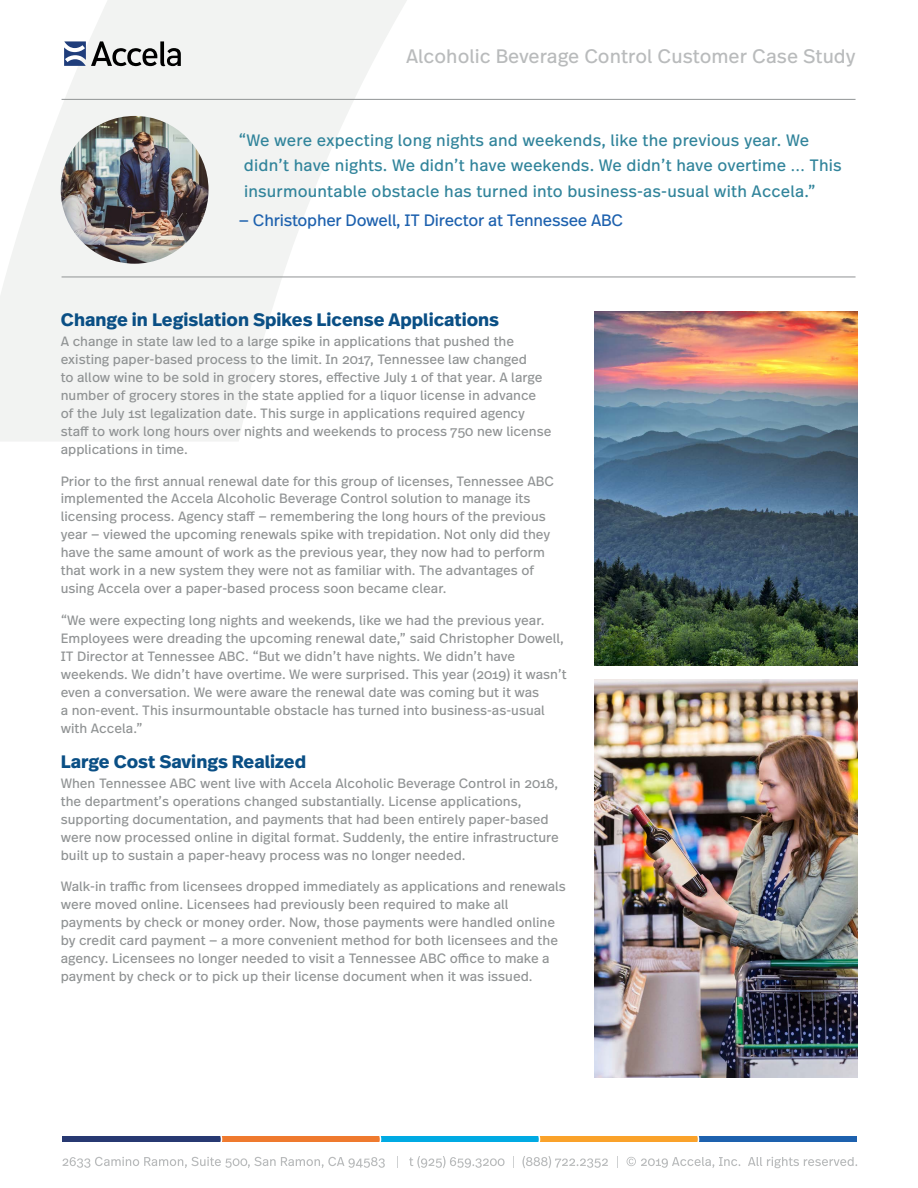
<style>
.page{position:relative;width:918px;height:1188px;background:#fff}
.page>*{position:absolute;margin:0;border:0;box-sizing:border-box;transform-origin:0 0}
.t1{font:19.5px "Real Text OT";color:#b9bbbc}
.t2{font:700 18px "Real Text OT";color:#0a4f85}
.t3{font:16.5px/25.5px "Real Text OT";letter-spacing:.01em;color:#31849b}
.t4{font:16.5px "Real Text OT";letter-spacing:-.015em;color:#1d61ae}
.t5{font:13.5px/18px "Real Text OT";color:#909394}
</style>
<div class="page">
<svg style="left:0;top:0;width:412px;height:441px;fill:#f2f3f2"></svg>
<svg style="left:63px;top:1157px;width:322px;height:11px"></svg>
<svg style="left:397px;top:1156px;width:1px;height:12px"></svg>
<svg style="left:409px;top:1156px;width:96px;height:12px"></svg>
<svg style="left:513px;top:1156px;width:1px;height:12px"></svg>
<svg style="left:617px;top:1156px;width:1px;height:12px"></svg>
<svg style="left:627px;top:1157px;width:113px;height:11px"></svg>
<svg style="left:748px;top:1157px;width:109px;height:11px"></svg>
<div style="left:62px;top:1137px;width:160px;height:5px;background:#273972"></div>
<div style="left:222px;top:1137px;width:159px;height:5px;background:#ef7a2e"></div>
<div style="left:381px;top:1137px;width:159px;height:5px;background:#00aae3"></div>
<div style="left:540px;top:1137px;width:159px;height:5px;background:#faa22a"></div>
<div style="left:699px;top:1137px;width:158px;height:5px;background:#1d61ae"></div>
<svg style="left:211px;top:1136px;width:11px;height:6px"></svg>
<svg style="left:370px;top:1136px;width:11px;height:6px"></svg>
<svg style="left:522px;top:1136px;width:86px;height:32px"></svg>
<svg style="left:688px;top:1136px;width:11px;height:6px"></svg>
<hr style="left:62px;top:99px;width:794px;height:1px;background:#909394">
<svg style="left:64px;top:41px;width:117px;height:25px"></svg>
<img style="left:61px;top:116px;width:148px;height:148px;border-radius:74px">
<hr style="left:62px;top:277px;width:794px;height:1px;background:#909394">
<img style="left:594px;top:311px;width:263px;height:354px">
<img style="left:594px;top:679px;width:263px;height:399px">
<h1 class="t1" style="left:406px;top:44px;width:451px">Alcoholic Beverage Control Customer Case Study</h1>
<p class="t3" style="left:244px;top:127px;width:599px;text-indent:-6px">“We were expecting long nights and weekends, like the previous year. We didn’t have nights. We didn’t have weekends. We didn’t have overtime … This insurmountable obstacle has turned into business-as-usual with Accela.”</p>
<p class="t4" style="left:239px;top:210px;width:386px">— Christopher Dowell, IT Director at Tennessee ABC</p>
<h2 class="t2" style="left:61px;top:307px;width:440px">Change in Legislation Spikes License Applications</h2>
<p class="t5" style="left:61px;top:333px;width:492px">A change in state law led to a large spike in applications that pushed the existing paper-based process to the limit. In 2017, Tennessee law changed<br>to allow wine to be sold in grocery stores, effective July 1 of that year. A large number of grocery stores in the state applied for a liquor license in advance of the July 1st legalization date. This surge in applications required agency staff to work long hours over nights and weekends to process 750 new license applications in time.</p>
<p class="t5" style="left:61px;top:472px;width:495px">Prior to the first annual renewal date for this group of licenses, Tennessee ABC implemented the Accela Alcoholic Beverage Control solution to manage its licensing process. Agency staff — remembering the long hours of the previous year — viewed the upcoming renewals spike with trepidation. Not only did they have the same amount of work as the previous year, they now had to perform that work in a new system they were not as familiar with. The advantages of using Accela over a paper-based process soon became clear.</p>
<p class="t5" style="left:61px;top:611px;width:508px">“We were expecting long nights and weekends, like we had the previous year.<br>Employees were dreading the upcoming renewal date,” said Christopher Dowell, IT Director at Tennessee ABC. “But we didn’t have nights. We didn’t have weekends. We didn’t have overtime. We were surprised. This year (2019) it wasn’t even a conversation. We were aware the renewal date was coming but it was<br>a non-event. This insurmountable obstacle has turned into business-as-usual with Accela.”</p>
<h2 class="t2" style="left:61px;top:749px;width:247px">Large Cost Savings Realized</h2>
<p class="t5" style="left:61px;top:774px;width:500px">When Tennessee ABC went live with Accela Alcoholic Beverage Control in 2018, the department’s operations changed substantially. License applications, supporting documentation, and payments that had been entirely paper-based were now processed online in digital format. Suddenly, the entire infrastructure built up to sustain a paper-heavy process was no longer needed.</p>
<p class="t5" style="left:61px;top:878px;width:507px">Walk-in traffic from licensees dropped immediately as applications and renewals were moved online. Licensees had previously been required to make all payments by check or money order. Now, those payments were handled online by credit card payment — a more convenient method for both licensees and the agency. Licensees no longer needed to visit a Tennessee ABC office to make a payment by check or to pick up their license document when it was issued.</p>
</div>
